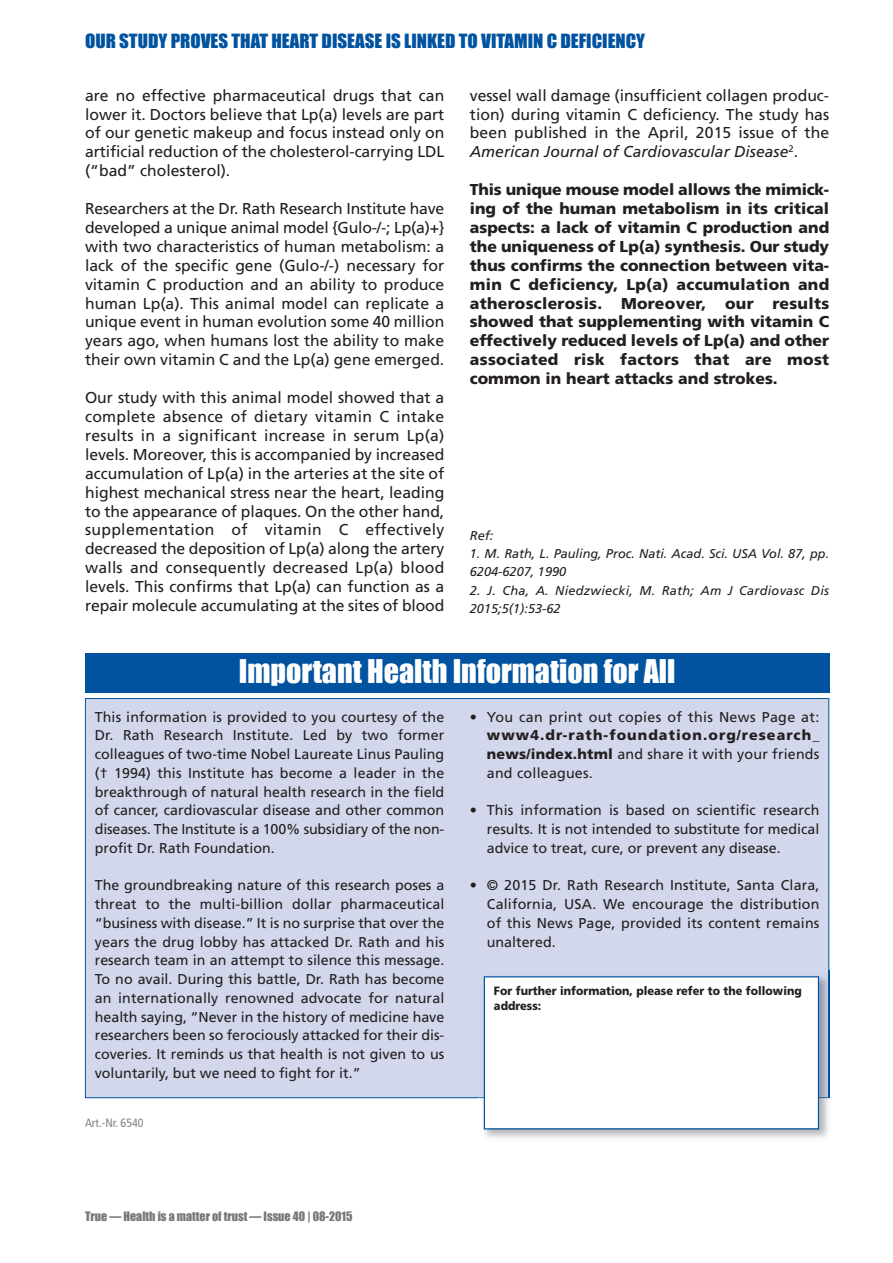
<style>
.page{position:relative;width:893px;height:1263px;background:#fff}
.page>*{position:absolute;margin:0;border:0;box-sizing:border-box;transform-origin:0 0}
.t1{font:30px "Impact";color:#fff}
.t2{font:18px "Impact";color:#0153a0;scale:1.05 1}
.t3{font:15.75px/18.9px "Frutiger LT";color:#231f20;text-align:justify}
.t4{font:900 15.75px/18.9px "Frutiger LT";color:#231f20;text-align:justify}
.t5{font:14.25px/18.8px "Frutiger LT";color:#231f20;text-align:justify}
.t6{font:900 14.25px/18.8px "Frutiger LT";letter-spacing:.075em;color:#231f20;text-align:justify}
.t7{font:14.25px "Frutiger LT";letter-spacing:.025em;color:#231f20}
.t8{font:italic 12.75px/18px "Frutiger LT";color:#231f20}
.t9{font:italic 12.75px/18px "Frutiger LT";letter-spacing:.02em;color:#231f20}
.t10{font:900 12px/14.4px "Frutiger LT";color:#231f20;scale:.92 1}
.t11{font:12px "Impact";color:#76787b}
.t12{font:condensed 12px "Frutiger LT";color:#808285}
.s1{font-style:italic}
.s2{font-weight:400}
</style>
<div class="page">
<div style="left:86px;top:699px;width:742px;height:398px;background:#d2d7eb"></div>
<div style="left:85px;top:653px;width:744px;height:40px;background:#0153a0"></div>
<img style="left:478px;top:971px;width:352px;height:167px">
<img style="left:478px;top:1097px;width:351px;height:1px">
<img style="left:828px;top:971px;width:1px;height:126px">
<div style="left:485px;top:977px;width:333px;height:151px;background:#fff"></div>
<div style="left:484px;top:976px;width:335px;height:153px;border:1px solid #0153a0"></div>
<p class="t2" style="left:85px;top:30px;width:535px">OUR STUDY PROVES THAT HEART DISEASE IS LINKED TO VITAMIN C DEFICIENCY</p>
<p class="t3" style="left:85px;top:87px;width:361px">are no effective pharmaceutical drugs that can lower it. Doctors believe that Lp(a) levels are part of our genetic makeup and focus instead only on artificial reduction of the cholesterol-carrying LDL (“bad” cholesterol).</p>
<p class="t3" style="left:85px;top:200px;width:361px">Researchers at the Dr. Rath Research Institute have developed a unique animal model {Gulo-/-; Lp(a)+} with two characteristics of human metabolism: a lack of the specific gene (Gulo-/-) necessary for vitamin C production and an ability to produce human Lp(a). This animal model can replicate a unique event in human evolution some 40 million years ago, when humans lost the ability to make their own vitamin C and the Lp(a) gene emerged.</p>
<p class="t3" style="left:85px;top:389px;width:361px">Our study with this animal model showed that a complete absence of dietary vitamin C intake results in a significant increase in serum Lp(a) levels. Moreover, this is accompanied by increased accumulation of Lp(a) in the arteries at the site of highest mechanical stress near the heart, leading to the appearance of plaques. On the other hand, supplementation of vitamin C effectively decreased the deposition of Lp(a) along the artery walls and consequently decreased Lp(a) blood levels. This confirms that Lp(a) can function as a repair molecule accumulating at the sites of blood</p>
<p class="t3" style="left:470px;top:87px;width:361px">vessel wall damage (insufficient collagen produc&shy;tion) during vitamin C deficiency. The study has been published in the April, 2015 issue of the <span class="s1">American Journal of Cardiovascular Disease</span><sup>2</sup>.</p>
<p class="t4" style="left:470px;top:181px;width:361px">This unique mouse model allows the mimick&shy;ing of the human metabolism in its critical aspects: a lack of vitamin C production and the uniqueness of Lp(a) synthesis. Our study thus confirms the connection between vita&shy;min C deficiency, Lp(a) accumulation and atherosclerosis. Moreover, our results showed that supplementing with vitamin C effectively reduced levels of Lp(a) and other associated risk factors that are most common in heart attacks and strokes.</p>
<p class="t8" style="left:470px;top:528px;width:25px">Ref:</p>
<p class="t8" style="left:470px;top:546px;width:361px">1. M. Rath, L. Pauling, Proc. Nati. Acad. Sci. USA Vol. 87, pp.<br>6204-6207, 1990</p>
<p class="t9" style="left:470px;top:582px;width:361px">2. J. Cha, A. Niedzwiecki, M. Rath; Am J Cardiovasc Dis<br>2015;5(1):53-62</p>
<h1 class="t1" style="left:239px;top:653px;width:438px">Important Health Information for All</h1>
<p class="t5" style="left:95px;top:708px;width:351px">This information is provided to you courtesy of the Dr. Rath Research Institute. Led by two former colleagues of two-time Nobel Laureate Linus Pauling († 1994) this Institute has become a leader in the breakthrough of natural health research in the field of cancer, cardiovascular disease and other common diseases. The Institute is a 100% subsidiary of the non&shy;profit Dr. Rath Foundation.</p>
<p class="t5" style="left:95px;top:877px;width:351px">The groundbreaking nature of this research poses a threat to the multi-billion dollar pharmaceutical “business with disease.” It is no surprise that over the years the drug lobby has attacked Dr. Rath and his research team in an attempt to silence this message.<br>To no avail. During this battle, Dr. Rath has become an internationally renowned advocate for natural health saying, “Never in the history of medicine have researchers been so ferociously attacked for their dis&shy;coveries. It reminds us that health is not given to us voluntarily, but we need to fight for it.”</p>
<p class="t12" style="left:85px;top:1118px;width:60px">Art.-Nr. 6540</p>
<p class="t7" style="left:470px;top:711px;width:351px">• You can print out copies of this News Page at:</p>
<p class="t6" style="left:487px;top:727px;width:334px">www4.dr-rath-foundation.org/research_ news/index.html <span class="s2">and share it with your friends and colleagues.</span></p>
<p class="t5" style="left:487px;top:802px;width:334px;text-indent:-17px">• This information is based on scientific research results. It is not intended to substitute for medical advice to treat, cure, or prevent any disease.</p>
<p class="t5" style="left:487px;top:877px;width:334px;text-indent:-17px">• © 2015 Dr. Rath Research Institute, Santa Clara, California, USA. We encourage the distribution of this News Page, provided its content remains unaltered.</p>
<p class="t10" style="left:494px;top:985px;width:336px">For further information, please refer to the following address:</p>
<p class="t11" style="left:85px;top:1209px;width:269px">True — Health is a matter of trust — Issue 40 | 08-2015</p>
</div>
